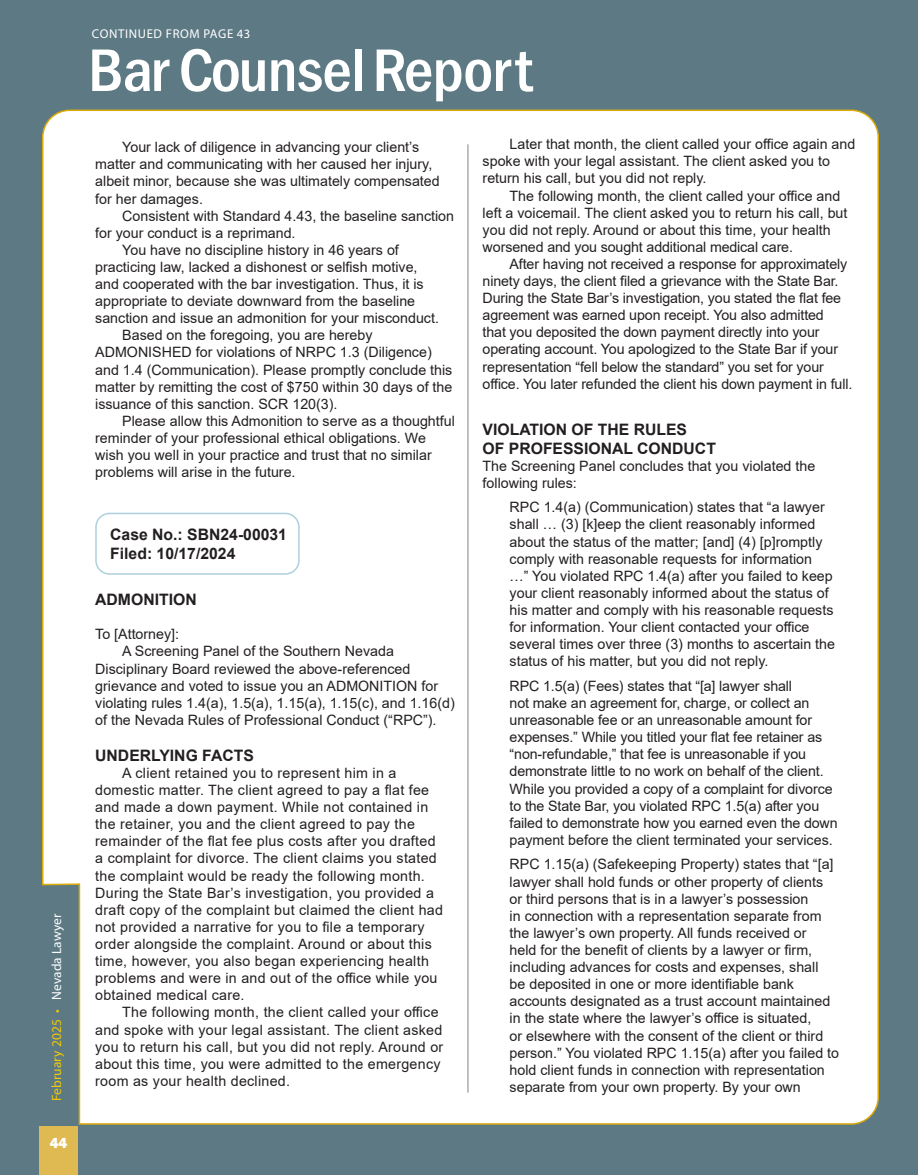
<style>
.page{position:relative;width:918px;height:1175px;background:#fff}
.page>*{position:absolute;margin:0;border:0;box-sizing:border-box;transform-origin:0 0}
.t1{font:500 condensed 62.1px "Franklin Gothic";letter-spacing:-.02em;color:#fff;scale:1.06 1}
.t2{font:700 15.75px/18.9px "Arial";color:#231f20}
.t3{font:800 15px "Franklin Gothic";color:#fff}
.t4{font:14.25px/17.1px "Arial";color:#231f20}
.t5{font:14.25px/17.1px "Arial";letter-spacing:.02em;color:#231f20}
.t6{font:13.5px "Myriad Pro";letter-spacing:.01em;color:#f2ca04}
.t7{font:12.75px "Myriad Pro";letter-spacing:.05em;color:#fff}
.s1{font-size:13.35px}
.s2{font-size:13.35px;color:#fff}
</style>
<div class="page">
<div style="left:0;top:0;width:918px;height:1174px;background:#5d7984"></div>
<div style="left:42px;top:109px;width:837px;height:1016px;background:#fff"></div>
<hr style="left:468px;top:144px;width:1px;height:948px;background:#808285">
<div style="left:39px;top:1126px;width:39px;height:48px;background:#dfb951"></div>
<div style="left:95px;top:512px;width:205px;height:63px;border:2px solid #aecfdc;border-radius:14px"></div>
<p class="t6" style="left:48px;top:1101px;width:189px;rotate:-90deg">February 2025 <span class="s1">•</span> <span class="s2">Nevada Lawyer</span></p>
<p class="t3" style="left:50px;top:1132px;width:19px">44</p>
<p class="t7" style="left:92px;top:26px;width:160px">CONTINUED FROM PAGE 43</p>
<p class="t1" style="left:88px;top:30px;width:421px">Bar Counsel Report</p>
<p class="t4" style="left:95px;top:138px;width:346px;text-indent:27px">Your lack of diligence in advancing your client’s matter and communicating with her caused her injury, albeit minor, because she was ultimately compensated for her damages.</p>
<p class="t4" style="left:95px;top:207px;width:360px;text-indent:27px">Consistent with Standard 4.43, the baseline sanction for your conduct is a reprimand.</p>
<p class="t4" style="left:95px;top:241px;width:345px;text-indent:27px">You have no discipline history in 46 years of practicing law, lacked a dishonest or selfish motive, and cooperated with the bar investigation. Thus, it is appropriate to deviate downward from the baseline sanction and issue an admonition for your misconduct.</p>
<p class="t4" style="left:95px;top:327px;width:359px;text-indent:27px">Based on the foregoing, you are hereby ADMONISHED for violations of NRPC 1.3 (Diligence) and 1.4 (Communication). Please promptly conclude this matter by remitting the cost of $750 within 30 days of the issuance of this sanction. SCR 120(3).</p>
<p class="t4" style="left:95px;top:412px;width:361px;text-indent:27px">Please allow this Admonition to serve as a thoughtful reminder of your professional ethical obligations. We wish you well in your practice and trust that no similar problems will arise in the future.</p>
<p class="t2" style="left:110px;top:525px;width:178px">Case No.: SBN24-00031</p>
<p class="t2" style="left:110px;top:544px;width:127px">Filed: 10/17/2024</p>
<p class="t2" style="left:95px;top:590px;width:103px">ADMONITION</p>
<p class="t4" style="left:95px;top:625px;width:85px">To [Attorney]:</p>
<p class="t4" style="left:95px;top:642px;width:361px;text-indent:27px">A Screening Panel of the Southern Nevada Disciplinary Board reviewed the above-referenced grievance and voted to issue you an ADMONITION for violating rules 1.4(a), 1.5(a), 1.15(a), 1.15(c), and 1.16(d) of the Nevada Rules of Professional Conduct (“RPC”).</p>
<p class="t2" style="left:95px;top:746px;width:160px">UNDERLYING FACTS</p>
<p class="t5" style="left:95px;top:764px;width:349px;text-indent:27px">A client retained you to represent him in a domestic matter. The client agreed to pay a flat fee and made a down payment. While not contained in the retainer, you and the client agreed to pay the remainder of the flat fee plus costs after you drafted a complaint for divorce. The client claims you stated the complaint would be ready the following month.<br>During the State Bar’s investigation, you provided a draft copy of the complaint but claimed the client had not provided a narrative for you to file a temporary order alongside the complaint. Around or about this time, however, you also began experiencing health problems and were in and out of the office while you obtained medical care.</p>
<p class="t5" style="left:95px;top:1003px;width:350px;text-indent:27px">The following month, the client called your office and spoke with your legal assistant. The client asked you to return his call, but you did not reply. Around or about this time, you were admitted to the emergency room as your health declined.</p>
<p class="t4" style="left:483px;top:135px;width:374px;text-indent:27px">Later that month, the client called your office again and spoke with your legal assistant. The client asked you to return his call, but you did not reply.</p>
<p class="t4" style="left:483px;top:187px;width:366px;text-indent:27px">The following month, the client called your office and left a voicemail. The client asked you to return his call, but you did not reply. Around or about this time, your health worsened and you sought additional medical care.</p>
<p class="t4" style="left:483px;top:255px;width:371px;text-indent:27px">After having not received a response for approximately ninety days, the client filed a grievance with the State Bar.<br>During the State Bar’s investigation, you stated the flat fee agreement was earned upon receipt. You also admitted<br>that you deposited the down payment directly into your operating account. You apologized to the State Bar if your representation “fell below the standard” you set for your office. You later refunded the client his down payment in full.</p>
<p class="t2" style="left:483px;top:420px;width:235px">VIOLATION OF THE RULES<br>OF PROFESSIONAL CONDUCT</p>
<p class="t4" style="left:483px;top:457px;width:334px">The Screening Panel concludes that you violated the following rules:</p>
<p class="t4" style="left:510px;top:498px;width:327px">RPC 1.4(a) (Communication) states that “a lawyer shall … (3) [k]eep the client reasonably informed about the status of the matter; [and] (4) [p]romptly comply with reasonable requests for information<br>…” You violated RPC 1.4(a) after you failed to keep your client reasonably informed about the status of his matter and comply with his reasonable requests for information. Your client contacted your office several times over three (3) months to ascertain the status of his matter, but you did not reply.</p>
<p class="t4" style="left:510px;top:677px;width:330px">RPC 1.5(a) (Fees) states that “[a] lawyer shall<br>not make an agreement for, charge, or collect an unreasonable fee or an unreasonable amount for expenses.” While you titled your flat fee retainer as “non-refundable,” that fee is unreasonable if you demonstrate little to no work on behalf of the client.<br>While you provided a copy of a complaint for divorce to the State Bar, you violated RPC 1.5(a) after you failed to demonstrate how you earned even the down payment before the client terminated your services.</p>
<p class="t4" style="left:510px;top:855px;width:331px">RPC 1.15(a) (Safekeeping Property) states that “[a] lawyer shall hold funds or other property of clients or third persons that is in a lawyer’s possession<br>in connection with a representation separate from the lawyer’s own property. All funds received or<br>held for the benefit of clients by a lawyer or firm, including advances for costs and expenses, shall<br>be deposited in one or more identifiable bank accounts designated as a trust account maintained in the state where the lawyer’s office is situated,<br>or elsewhere with the consent of the client or third person.” You violated RPC 1.15(a) after you failed to hold client funds in connection with representation separate from your own property. By your own</p>
</div>
